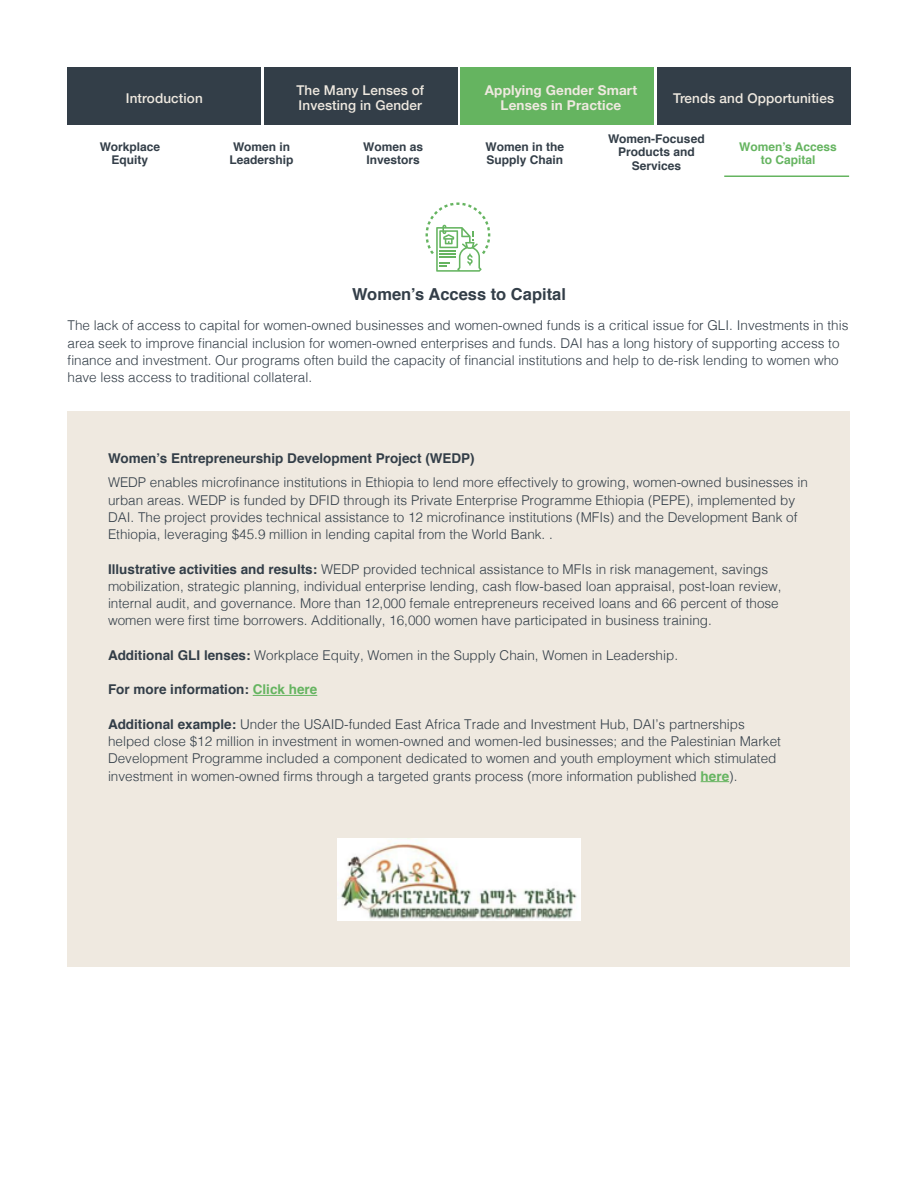
<style>
.page{position:relative;width:918px;height:1188px;background:#fff}
.page>*{position:absolute;margin:0;border:0;box-sizing:border-box;transform-origin:0 0}
.t1{font:700 16.5px "Helvetica";color:#333e48}
.t2{font:300 13.5px/17.2px "Helvetica";color:#333e48}
.t3{font:700 13.5px "Helvetica";color:#333e48}
.t4{font:500 13.5px/15px "Helvetica Neue";letter-spacing:.01em;color:#efe9e0}
.t5{font:700 13.5px/15px "Helvetica Neue";letter-spacing:.01em;color:#efe9e0;text-align:center}
.t6{font:700 12px/13.5px "Helvetica";color:#333e48}
.t7{font:700 12px/13.5px "Helvetica";color:#65b460;text-align:center}
.s1{font-weight:700}
.s2{color:#65b460}
.s3{font-weight:700;color:#65b460}
</style>
<div class="page">
<div style="left:68px;top:411px;width:782px;height:556px;background:#efe9e0"></div>
<img style="left:338px;top:839px;width:242px;height:81px">
<svg style="left:425px;top:202px;width:66px;height:70px"></svg>
<div style="left:68px;top:68px;width:193px;height:57px;background:#333e48"></div>
<div style="left:264px;top:68px;width:194px;height:57px;background:#333e48"></div>
<div style="left:460px;top:68px;width:194px;height:57px;background:#65b460"></div>
<hr style="left:253px;top:695px;width:64px;height:1px;background:#65b460">
<svg style="left:701px;top:781px;width:28px;height:1px"></svg>
<div style="left:657px;top:68px;width:193px;height:57px;background:#333e48"></div>
<hr style="left:724px;top:175px;width:125px;height:2px;background:#65b460">
<p class="t4" style="left:126px;top:89px;width:79px">Introduction</p>
<p class="t4" style="left:296px;top:82px;width:129px">The Many Lenses of<br>Investing in Gender</p>
<p class="t5" style="left:485px;top:83px;width:154px">Applying Gender Smart<br>Lenses in Practice</p>
<p class="t4" style="left:673px;top:89px;width:162px">Trends and Opportunities</p>
<p class="t6" style="left:100px;top:140px;width:62px;text-align:center">Workplace<br>Equity</p>
<p class="t6" style="left:230px;top:140px;width:66px">Women in<br>Leadership</p>
<p class="t6" style="left:363px;top:140px;width:61px">Women as<br>Investors</p>
<p class="t6" style="left:486px;top:140px;width:80px">Women in the<br>Supply Chain</p>
<p class="t6" style="left:608px;top:132px;width:98px;text-align:center">Women-Focused<br>Products and<br>Services</p>
<p class="t7" style="left:739px;top:140px;width:99px">Women’s Access to Capital</p>
<p class="t1" style="left:352px;top:281px;width:215px">Women’s Access to Capital</p>
<p class="t2" style="left:68px;top:316px;width:783px">The lack of access to capital for women-owned businesses and women-owned funds is a critical issue for GLI. Investments in this area seek to improve financial inclusion for women-owned enterprises and funds. DAI has a long history of supporting access to finance and investment. Our programs often build the capacity of financial institutions and help to de-risk lending to women who have less access to traditional collateral.</p>
<p class="t3" style="left:108px;top:447px;width:368px">Women’s Entrepreneurship Development Project (WEDP)</p>
<p class="t2" style="left:108px;top:473px;width:701px">WEDP enables microfinance institutions in Ethiopia to lend more effectively to growing, women-owned businesses in urban areas. WEDP is funded by DFID through its Private Enterprise Programme Ethiopia (PEPE), implemented by DAI. The project provides technical assistance to 12 microfinance institutions (MFIs) and the Development Bank of Ethiopia, leveraging $45.9 million in lending capital from the World Bank. .</p>
<p class="t2" style="left:108px;top:559px;width:675px"><span class="s1">Illustrative activities and results:</span> WEDP provided technical assistance to MFIs in risk management, savings mobilization, strategic planning, individual enterprise lending, cash flow-based loan appraisal, post-loan review, internal audit, and governance. More than 12,000 female entrepreneurs received loans and 66 percent of those women were first time borrowers. Additionally, 16,000 women have participated in business training.</p>
<p class="t2" style="left:108px;top:646px;width:572px"><span class="s1">Additional GLI lenses:</span> Workplace Equity, Women in the Supply Chain, Women in Leadership.</p>
<p class="t3" style="left:108px;top:679px;width:211px">For more information: <span class="s2">Click here</span></p>
<p class="t2" style="left:108px;top:715px;width:674px"><span class="s1">Additional example:</span> Under the USAID-funded East Africa Trade and Investment Hub, DAI’s partnerships helped close $12 million in investment in women-owned and women-led businesses; and the Palestinian Market Development Programme included a component dedicated to women and youth employment which stimulated investment in women-owned firms through a targeted grants process (more information published <span class="s3">here</span>).</p>
</div>
